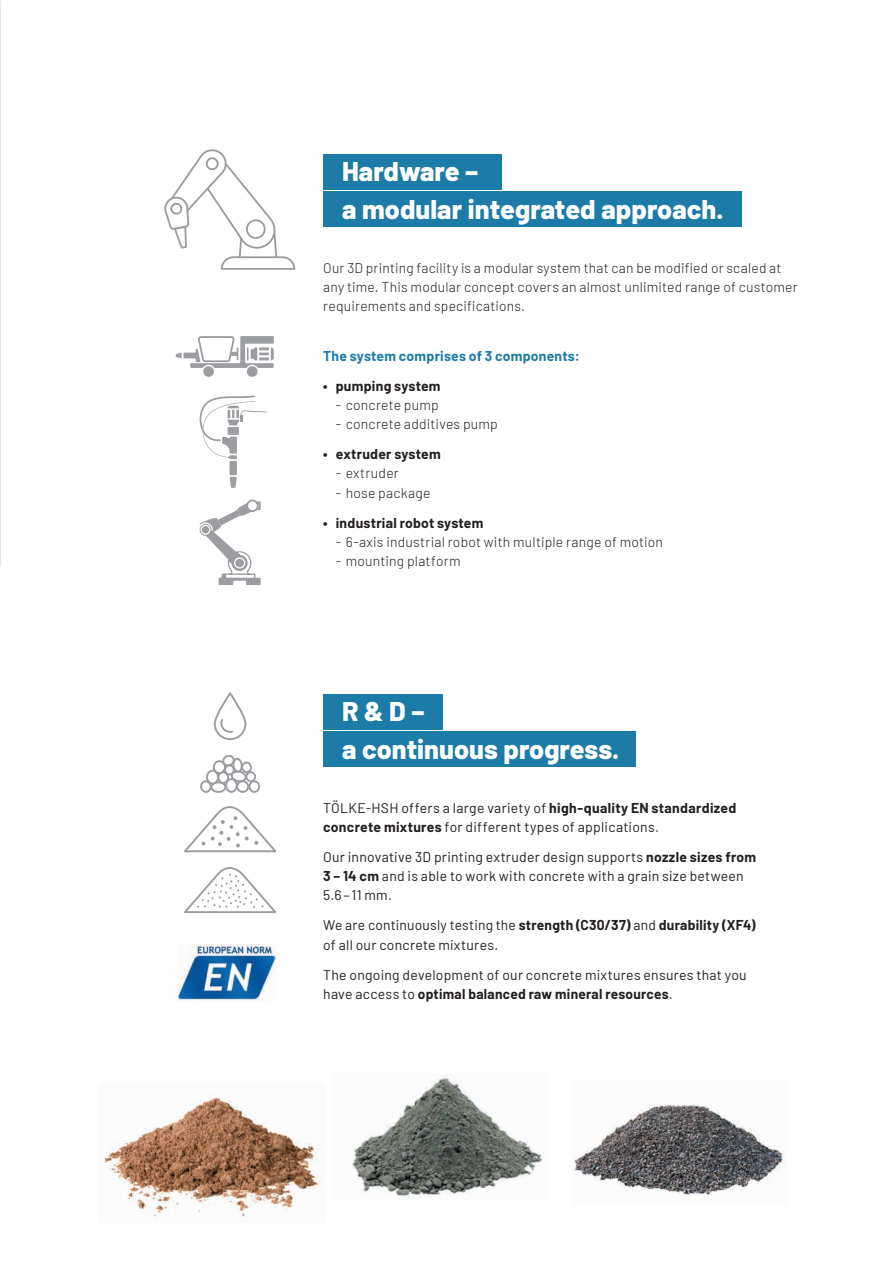
<style>
.page{position:relative;width:893px;height:1263px;background:#fff}
.page>*{position:absolute;margin:0;border:0;box-sizing:border-box;transform-origin:0 0}
.t1{font:800 27px/37.3px "Barlow";letter-spacing:.005em;color:#fff}
.t2{font:13.95px/19.2px "Barlow";letter-spacing:.02em;color:#231f20}
.t3{font:300 13.95px/19.2px "Barlow";letter-spacing:.015em;color:#231f20}
.t4{font:700 13.95px "Barlow";letter-spacing:.015em;color:#231f20}
.t5{font:700 13.95px "Barlow";letter-spacing:.015em;color:#1d7ca7}
.s1{font-weight:700}
</style>
<div class="page">
<div style="left:323px;top:154px;width:179px;height:35px;background:#1d7ca7"></div>
<div style="left:323px;top:191px;width:418px;height:36px;background:#1d7ca7"></div>
<div style="left:323px;top:694px;width:119px;height:35px;background:#1d7ca7"></div>
<div style="left:323px;top:731px;width:313px;height:36px;background:#1d7ca7"></div>
<img style="left:349px;top:1076px;width:194px;height:123px">
<img style="left:573px;top:1104px;width:212px;height:96px">
<img style="left:178px;top:944px;width:97px;height:57px">
<svg style="left:164px;top:149px;width:132px;height:121px"></svg>
<svg style="left:215px;top:693px;width:30px;height:46px"></svg>
<div style="left:214px;top:692px;width:32px;height:48px;border:2px solid #9b9da1;border-radius:15px"></div>
<svg style="left:219px;top:717px;width:16px;height:17px"></svg>
<div style="left:210px;top:781px;width:16px;height:12px;border:2px solid #9b9da1;border-radius:50%"></div>
<div style="left:225px;top:778px;width:13px;height:15px;border:2px solid #9b9da1;border-radius:50%"></div>
<svg style="left:222px;top:754px;width:26px;height:29px"></svg>
<div style="left:206px;top:770px;width:13px;height:14px;border:2px solid #9b9da1;border-radius:50%"></div>
<div style="left:236px;top:780px;width:13px;height:13px;border:2px solid #9b9da1;border-radius:50%"></div>
<div style="left:214px;top:761px;width:11px;height:12px;background:#fff;border-radius:50%"></div>
<div style="left:213px;top:760px;width:13px;height:14px;border:2px solid #9b9da1;border-radius:50%"></div>
<div style="left:200px;top:780px;width:12px;height:13px;border:2px solid #9b9da1;border-radius:50%"></div>
<div style="left:242px;top:762px;width:9px;height:10px;background:#fff;border-radius:50%"></div>
<div style="left:241px;top:761px;width:11px;height:12px;border:2px solid #9b9da1;border-radius:50%"></div>
<div style="left:248px;top:780px;width:12px;height:13px;border:2px solid #9b9da1;border-radius:50%"></div>
<div style="left:225px;top:765px;width:9px;height:9px;background:#fff;border-radius:50%"></div>
<div style="left:224px;top:764px;width:11px;height:11px;border:2px solid #9b9da1;border-radius:50%"></div>
<div style="left:245px;top:771px;width:11px;height:11px;border:2px solid #9b9da1;border-radius:50%"></div>
<div style="left:218px;top:772px;width:10px;height:11px;background:#fff;border-radius:50%"></div>
<div style="left:217px;top:771px;width:12px;height:13px;border:2px solid #9b9da1;border-radius:50%"></div>
<svg style="left:184px;top:867px;width:92px;height:47px"></svg>
<svg style="left:184px;top:806px;width:93px;height:47px"></svg>
<img style="left:103px;top:1097px;width:219px;height:126px">
<svg style="left:200px;top:395px;width:67px;height:93px"></svg>
<svg style="left:199px;top:499px;width:62px;height:86px"></svg>
<svg style="left:176px;top:336px;width:98px;height:41px"></svg>
<h1 class="t1" style="left:342px;top:151px;width:383px">Hardware –<br>a modular integrated approach.</h1>
<p class="t3" style="left:323px;top:257px;width:476px">Our 3D printing facility is a modular system that can be modified or scaled at any time. This modular concept covers an almost unlimited range of customer requirements and specifications.</p>
<p class="t5" style="left:323px;top:345px;width:258px">The system comprises of 3 components:</p>
<p class="t4" style="left:323px;top:375px;width:119px">• pumping system</p>
<p class="t3" style="left:336px;top:394px;width:105px">- concrete pump</p>
<p class="t3" style="left:336px;top:413px;width:164px">- concrete additives pump</p>
<p class="t4" style="left:323px;top:444px;width:119px">• extruder system</p>
<p class="t3" style="left:336px;top:463px;width:65px">- extruder</p>
<p class="t3" style="left:336px;top:482px;width:96px">- hose package</p>
<p class="t4" style="left:323px;top:512px;width:162px">• industrial robot system</p>
<p class="t3" style="left:336px;top:531px;width:329px">- 6-axis industrial robot with multiple range of motion</p>
<p class="t3" style="left:336px;top:550px;width:126px">- mounting platform</p>
<h1 class="t1" style="left:342px;top:691px;width:279px">R &amp; D –<br>a continuous progress.</h1>
<p class="t2" style="left:323px;top:797px;width:415px">TÖLKE-HSH offers a large variety of <span class="s1">high-quality EN standardized concrete mixtures</span> for different types of applications.</p>
<p class="t2" style="left:323px;top:846px;width:434px">Our innovative 3D printing extruder design supports <span class="s1">nozzle sizes from<br>3 – 14 cm</span> and is able to work with concrete with a grain size between<br>5.6 – 11 mm.</p>
<p class="t2" style="left:323px;top:915px;width:434px">We are continuously testing the <span class="s1">strength (C30/37)</span> and <span class="s1">durability (XF4) </span>of all our concrete mixtures.</p>
<p class="t2" style="left:323px;top:964px;width:425px">The ongoing development of our concrete mixtures ensures that you have access to <span class="s1">optimal balanced raw mineral resources</span>.</p>
</div>
